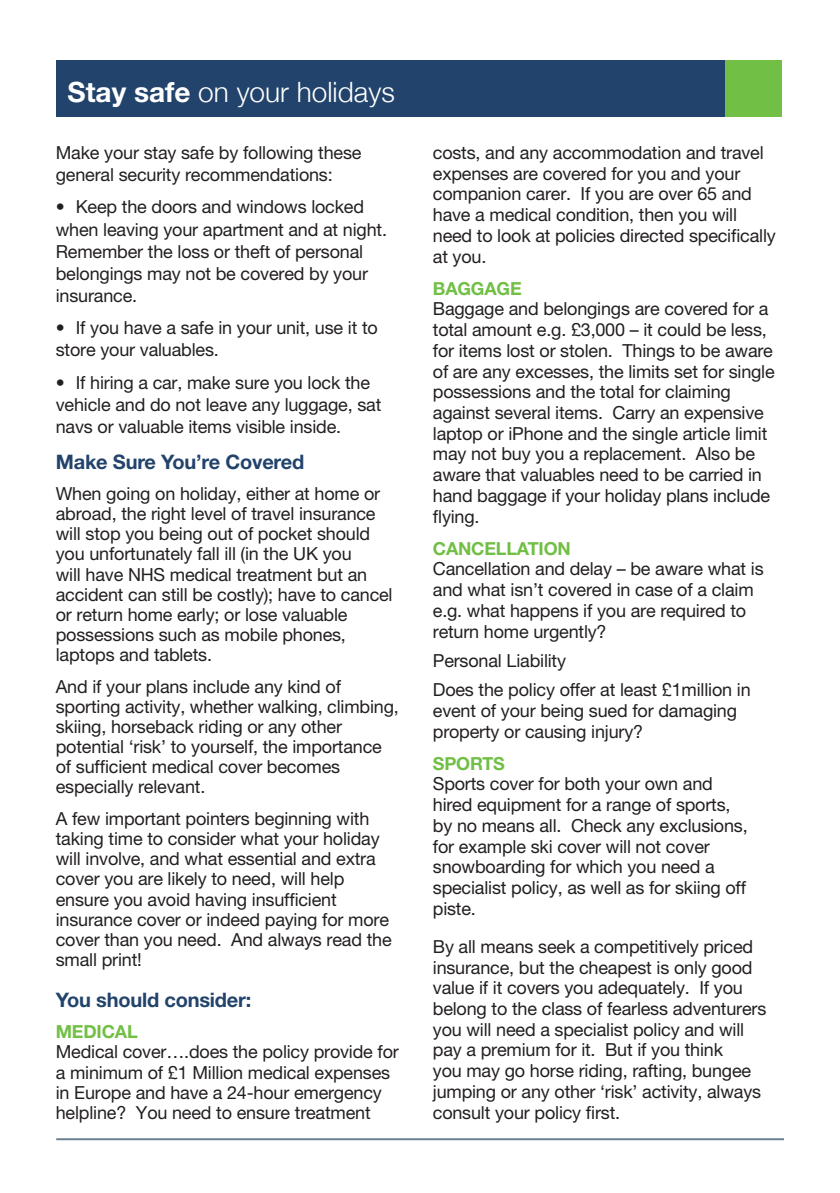
<style>
.page{position:relative;width:840px;height:1193px;background:#fff}
.page>*{position:absolute;margin:0;border:0;box-sizing:border-box;transform-origin:0 0}
.t1{font:300 28px "Helvetica Neue";color:#fff}
.t2{font:700 20px "Helvetica Neue";letter-spacing:-.01em;color:#22436b}
.t3{font:18px/20.8px "Helvetica Neue";letter-spacing:-.01em;color:#231f20}
.t4{font:700 18px "Helvetica Neue";letter-spacing:-.01em;color:#71bf45}
.s1{font-weight:700}
</style>
<div class="page">
<div style="left:56px;top:60px;width:726px;height:56px;background:#22436b"></div>
<div style="left:725px;top:60px;width:57px;height:56px;background:#71bf45"></div>
<hr style="left:56px;top:1138px;width:728px;height:2px;background:#6a8092">
<h1 class="t1" style="left:68px;top:75px;width:329px"><span class="s1">Stay safe</span> on your holidays</h1>
<p class="t3" style="left:56px;top:141px;width:307px;line-height:22.2px">Make your stay safe by following these general security recommendations:</p>
<p class="t3" style="left:56px;top:196px;width:333px;line-height:22.2px">• Keep the doors and windows locked when leaving your apartment and at night.<br>Remember the loss or theft of personal belongings may not be covered by your insurance.</p>
<p class="t3" style="left:56px;top:316px;width:324px;line-height:22.2px">• If you have a safe in your unit, use it to store your valuables.</p>
<p class="t3" style="left:56px;top:371px;width:327px;line-height:22.2px">• If hiring a car, make sure you lock the vehicle and do not leave any luggage, sat navs or valuable items visible inside.</p>
<p class="t2" style="left:56px;top:449px;width:250px">Make Sure You’re Covered</p>
<p class="t3" style="left:56px;top:483px;width:338px;line-height:20.2px">When going on holiday, either at home or abroad, the right level of travel insurance will stop you being out of pocket should you unfortunately fall ill (in the UK you<br>will have NHS medical treatment but an accident can still be costly); have to cancel or return home early; or lose valuable possessions such as mobile phones, laptops and tablets.</p>
<p class="t3" style="left:56px;top:676px;width:345px;line-height:20.2px">And if your plans include any kind of sporting activity, whether walking, climbing, skiing, horseback riding or any other potential ‘risk’ to yourself, the importance of sufficient medical cover becomes especially relevant.</p>
<p class="t3" style="left:56px;top:808px;width:337px;line-height:20.2px">A few important pointers beginning with taking time to consider what your holiday will involve, and what essential and extra cover you are likely to need, will help ensure you avoid having insufficient insurance cover or indeed paying for more cover than you need. And always read the small print!</p>
<p class="t2" style="left:56px;top:987px;width:197px">You should consider:</p>
<p class="t4" style="left:56px;top:1020px;width:28px">Medical</p>
<p class="t3" style="left:56px;top:1041px;width:344px;line-height:20.2px">Medical cover….does the policy provide for a minimum of £1 Million medical expenses in Europe and have a 24-hour emergency helpline? You need to ensure treatment</p>
<p class="t3" style="left:433px;top:142px;width:345px">costs, and any accommodation and travel expenses are covered for you and your companion carer. If you are over 65 and have a medical condition, then you will need to look at policies directed specifically at you.</p>
<p class="t4" style="left:433px;top:277px;width:27px">Baggage</p>
<p class="t3" style="left:433px;top:298px;width:343px">Baggage and belongings are covered for a total amount e.g. £3,000 – it could be less, for items lost or stolen. Things to be aware of are any excesses, the limits set for single possessions and the total for claiming against several items. Carry an expensive laptop or iPhone and the single article limit may not buy you a replacement. Also be aware that valuables need to be carried in hand baggage if your holiday plans include flying.</p>
<p class="t4" style="left:433px;top:537px;width:26px">Cancellation</p>
<p class="t3" style="left:433px;top:558px;width:332px">Cancellation and delay – be aware what is and what isn’t covered in case of a claim e.g. what happens if you are required to return home urgently?</p>
<p class="t3" style="left:433px;top:645px;width:319px;line-height:29.2px">Personal Liability<br>Does the policy offer at least £1million in</p>
<p class="t3" style="left:433px;top:699px;width:306px">event of your being sued for damaging property or causing injury?</p>
<p class="t4" style="left:433px;top:752px;width:25px">Sports</p>
<p class="t3" style="left:433px;top:773px;width:316px">Sports cover for both your own and hired equipment for a range of sports, by no means all. Check any exclusions, for example ski cover will not cover snowboarding for which you need a specialist policy, as well as for skiing off piste.</p>
<p class="t3" style="left:433px;top:935px;width:335px">By all means seek a competitively priced insurance, but the cheapest is only good value if it covers you adequately. If you belong to the class of fearless adventurers you will need a specialist policy and will pay a premium for it. But if you think<br>you may go horse riding, rafting, bungee jumping or any other ‘risk’ activity, always consult your policy first.</p>
</div>
